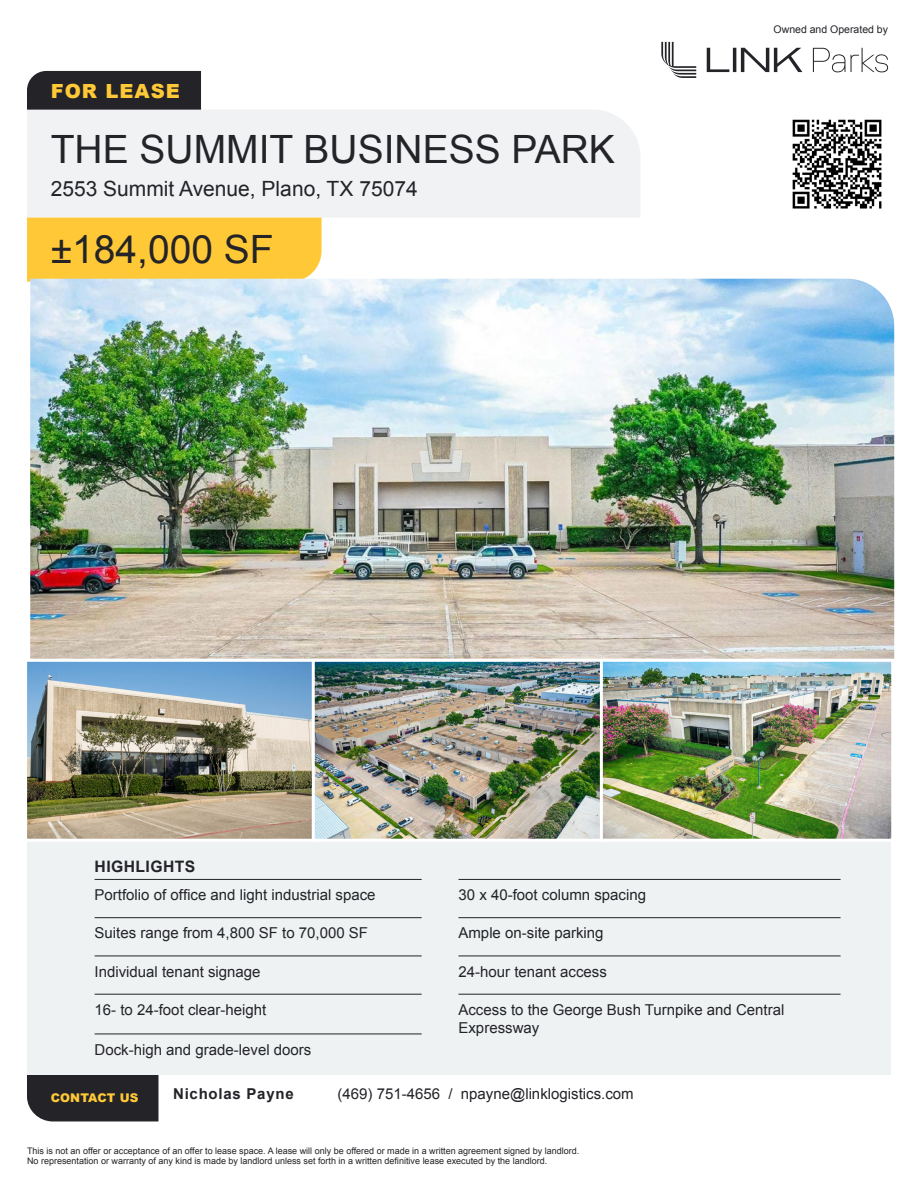
<style>
.page{position:relative;width:918px;height:1188px;background:#fff}
.page>*{position:absolute;margin:0;border:0;box-sizing:border-box;transform-origin:0 0}
.t1{font:39px "Arial";color:#232328}
.t2{font:21px "Arial";color:#232328}
.t3{font:900 19.5px "Arial";letter-spacing:.05em;color:#ffc836}
.t4{font:700 15.75px "Arial";letter-spacing:.025em;color:#232328}
.t5{font:15px/18px "Arial";color:#232328}
.t6{font:700 15px "Arial";letter-spacing:.05em;color:#232328}
.t7{font:900 12px "Arial";letter-spacing:.01em;color:#ffc836}
.t8{font:10.5px "Arial";color:#232328}
.t9{font:9px/10.8px "Arial";color:#232328}
</style>
<div class="page">
<svg style="left:661px;top:42px;width:141px;height:36px"></svg>
<svg style="left:813px;top:48px;width:32px;height:24px"></svg>
<svg style="left:851px;top:48px;width:37px;height:24px"></svg>
<div style="left:27px;top:1075px;width:131px;height:46px;background:#232328"></div>
<img style="left:792px;top:119px;width:90px;height:90px">
<div style="left:27px;top:110px;width:613px;height:108px;background:#f0f2f3"></div>
<div style="left:27px;top:71px;width:174px;height:39px;background:#232328"></div>
<div style="left:27px;top:218px;width:295px;height:64px;background:#ffc836"></div>
<img style="left:30px;top:279px;width:864px;height:378px">
<div style="left:27px;top:839px;width:864px;height:236px;background:#eff2f3"></div>
<hr style="left:95px;top:879px;width:327px;height:1px;background:#232328">
<hr style="left:95px;top:917px;width:327px;height:1px;background:#232328">
<hr style="left:95px;top:956px;width:327px;height:1px;background:#232328">
<hr style="left:95px;top:994px;width:327px;height:1px;background:#232328">
<hr style="left:95px;top:1034px;width:327px;height:1px;background:#232328">
<hr style="left:458px;top:879px;width:383px;height:1px;background:#232328">
<hr style="left:458px;top:917px;width:383px;height:1px;background:#232328">
<hr style="left:458px;top:956px;width:383px;height:1px;background:#232328">
<hr style="left:458px;top:994px;width:383px;height:1px;background:#232328">
<img style="left:27px;top:657px;width:283px;height:185px">
<img style="left:310px;top:657px;width:288px;height:185px">
<img style="left:598px;top:657px;width:297px;height:185px">
<p class="t3" style="left:51px;top:77px;width:131px">FOR LEASE</p>
<p class="t1" style="left:51px;top:124px;width:566px">THE SUMMIT BUSINESS PARK</p>
<p class="t2" style="left:51px;top:175px;width:368px">2553 Summit Avenue, Plano, TX 75074</p>
<p class="t1" style="left:51px;top:224px;width:225px">±184,000 SF</p>
<p class="t8" style="left:774px;top:22px;width:116px">Owned and Operated by</p>
<p class="t4" style="left:95px;top:856px;width:102px">HIGHLIGHTS</p>
<p class="t5" style="left:95px;top:886px;width:282px">Portfolio of office and light industrial space</p>
<p class="t5" style="left:95px;top:924px;width:275px">Suites range from 4,800 SF to 70,000 SF</p>
<p class="t5" style="left:95px;top:962px;width:167px">Individual tenant signage</p>
<p class="t5" style="left:95px;top:1001px;width:173px">16- to 24-foot clear-height</p>
<p class="t5" style="left:95px;top:1040px;width:218px">Dock-high and grade-level doors</p>
<p class="t5" style="left:458px;top:886px;width:189px">30 x 40-foot column spacing</p>
<p class="t5" style="left:458px;top:924px;width:147px">Ample on-site parking</p>
<p class="t5" style="left:458px;top:962px;width:150px">24-hour tenant access</p>
<p class="t5" style="left:458px;top:1001px;width:327px">Access to the George Bush Turnpike and Central<br>Expressway</p>
<p class="t7" style="left:51px;top:1089px;width:89px">CONTACT US</p>
<p class="t6" style="left:173px;top:1084px;width:122px">Nicholas Payne</p>
<p class="t5" style="left:338px;top:1085px;width:298px">(469) 751-4656 / npayne@linklogistics.com</p>
<p class="t9" style="left:27px;top:1145px;width:554px">This is not an offer or acceptance of an offer to lease space. A lease will only be offered or made in a written agreement signed by landlord.<br>No representation or warranty of any kind is made by landlord unless set forth in a written definitive lease executed by the landlord.</p>
</div>
